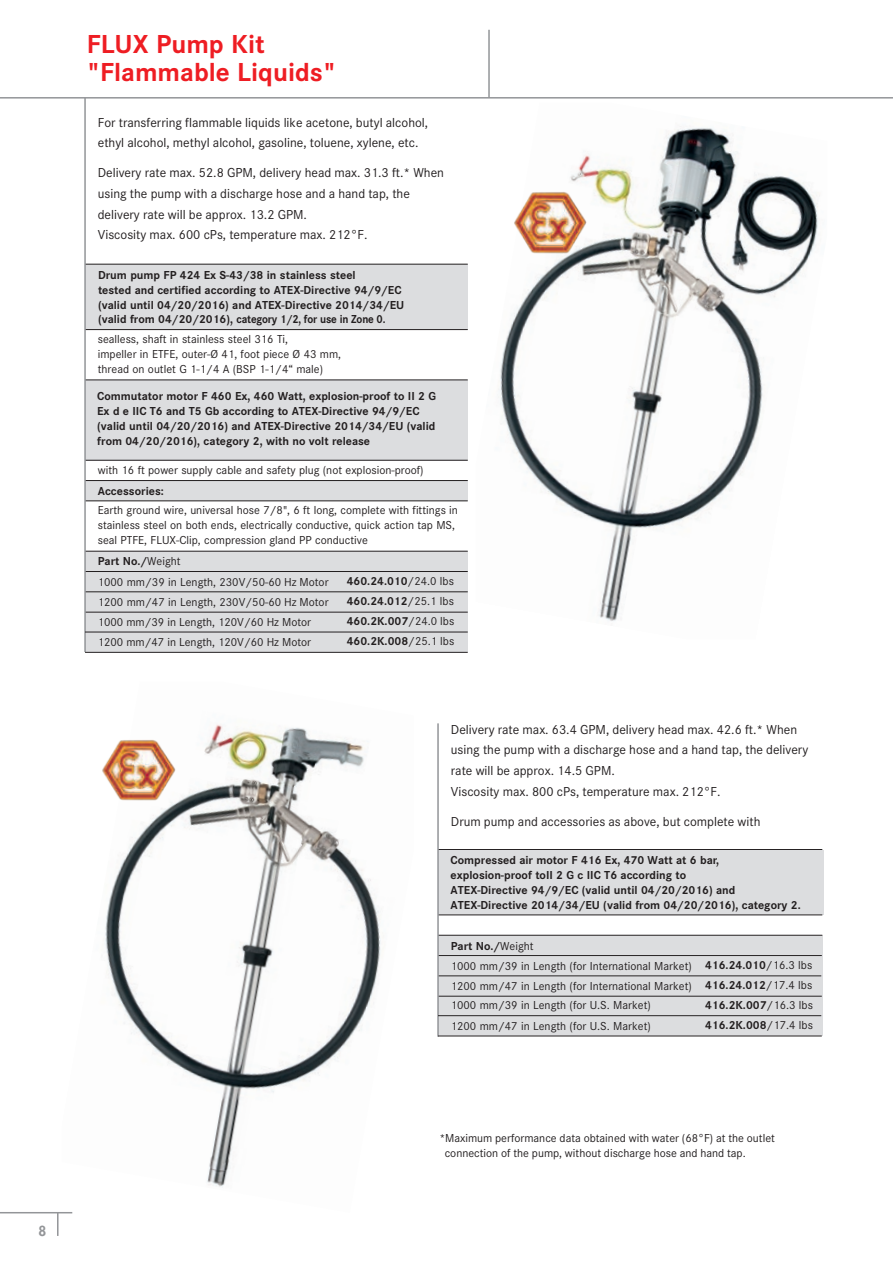
<style>
.page{position:relative;width:893px;height:1263px;background:#fff}
.page>*{position:absolute;margin:0;border:0;box-sizing:border-box;transform-origin:0 0}
.t1{font:700 27px/28.5px "Corporate S";color:#ee1d23}
.t2{font:13.5px/20.7px "Corporate S";color:#231f20}
.t3{font:800 13.5px "Futura Std";color:#939598}
.t4{font:12px/15px "Corporate S";color:#231f20}
.t5{font:700 12px/15px "Corporate S";color:#231f20}
.s1{font-weight:700}
.s2{font-weight:400}
</style>
<div class="page">
<hr style="left:0;top:1212px;width:72px;height:1px;background:#939598">
<hr style="left:57px;top:1213px;width:2px;height:23px;background:#939598">
<hr style="left:0;top:97px;width:893px;height:2px;background:#939598">
<hr style="left:488px;top:30px;width:2px;height:68px;background:#939598">
<img style="left:72px;top:724px;width:309px;height:489px">
<div style="left:85px;top:265px;width:383px;height:65px;background:#dcdddf"></div>
<div style="left:85px;top:380px;width:383px;height:80px;background:#dcdddf"></div>
<div style="left:85px;top:481px;width:383px;height:20px;background:#dcdddf"></div>
<div style="left:85px;top:551px;width:383px;height:101px;background:#dcdddf"></div>
<hr style="left:85px;top:264px;width:383px;height:1px;background:#231f20">
<hr style="left:85px;top:329px;width:383px;height:1px;background:#231f20">
<hr style="left:85px;top:380px;width:383px;height:1px;background:#231f20">
<hr style="left:85px;top:460px;width:383px;height:1px;background:#231f20">
<hr style="left:85px;top:480px;width:383px;height:1px;background:#231f20">
<hr style="left:85px;top:501px;width:383px;height:1px;background:#231f20">
<hr style="left:85px;top:551px;width:383px;height:1px;background:#231f20">
<hr style="left:85px;top:571px;width:383px;height:1px;background:#231f20">
<hr style="left:85px;top:591px;width:383px;height:1px;background:#231f20">
<hr style="left:85px;top:612px;width:383px;height:1px;background:#231f20">
<div style="left:438px;top:850px;width:385px;height:65px;background:#dcdddf"></div>
<div style="left:438px;top:935px;width:384px;height:101px;background:#dcdddf"></div>
<hr style="left:438px;top:849px;width:384px;height:1px;background:#231f20">
<hr style="left:438px;top:915px;width:384px;height:1px;background:#231f20">
<hr style="left:438px;top:935px;width:384px;height:1px;background:#231f20">
<hr style="left:438px;top:955px;width:384px;height:1px;background:#231f20">
<hr style="left:438px;top:975px;width:383px;height:1px;background:#231f20">
<hr style="left:438px;top:996px;width:384px;height:1px;background:#231f20">
<hr style="left:84px;top:98px;width:2px;height:554px;background:#939598">
<hr style="left:437px;top:723px;width:2px;height:314px;background:#939598">
<img style="left:498px;top:126px;width:322px;height:495px">
<img style="left:100px;top:738px;width:77px;height:65px">
<img style="left:511px;top:190px;width:77px;height:65px">
<hr style="left:85px;top:632px;width:383px;height:1px;background:#231f20">
<hr style="left:85px;top:652px;width:383px;height:1px;background:#231f20">
<hr style="left:438px;top:1015px;width:383px;height:1px;background:#231f20">
<hr style="left:438px;top:1036px;width:384px;height:1px;background:#231f20">
<p class="t3" style="left:38px;top:1223px;width:9px">8</p>
<h1 class="t1" style="left:87px;top:30px;width:251px">FLUX Pump Kit "Flammable Liquids"</h1>
<p class="t2" style="left:98px;top:113px;width:332px;line-height:20.2px">For transferring flammable liquids like acetone, butyl alcohol, ethyl alcohol, methyl alcohol, gasoline, toluene, xylene, etc.</p>
<p class="t2" style="left:98px;top:162px;width:348px">Delivery rate max. 52.8 GPM, delivery head max. 31.3 ft.* When using the pump with a discharge hose and a hand tap, the delivery rate will be approx. 13.2 GPM.<br>Viscosity max. 600 cPs, temperature max. 212°F.</p>
<p class="t5" style="left:98px;top:268px;width:308px">Drum pump FP 424 Ex S-43/38 in stainless steel<br>tested and certified according to ATEX-Directive 94/9/EC (valid until 04/20/2016) and ATEX-Directive 2014/34/EU (valid from 04/20/2016), category 1/2, for use in Zone 0.</p>
<p class="t4" style="left:98px;top:332px;width:245px">sealless, shaft in stainless steel 316 Ti,<br>impeller in ETFE, outer-Ø 41, foot piece Ø 43 mm, thread on outlet G 1-1/4 A (BSP 1-1/4“ male)</p>
<p class="t5" style="left:97px;top:389px;width:340px">Commutator motor F 460 Ex, 460 Watt, explosion-proof to II 2 G Ex d e IIC T6 and T5 Gb according to ATEX-Directive 94/9/EC (valid until 04/20/2016) and ATEX-Directive 2014/34/EU (valid from 04/20/2016), category 2, with no volt release</p>
<p class="t4" style="left:98px;top:462px;width:327px">with 16 ft power supply cable and safety plug (not explosion-proof)</p>
<p class="t5" style="left:98px;top:483px;width:68px">Accessories:</p>
<p class="t4" style="left:98px;top:503px;width:362px">Earth ground wire, universal hose 7/8", 6 ft long, complete with fittings in stainless steel on both ends, electrically conductive, quick action tap MS, seal PTFE, FLUX-Clip, compression gland PP conductive</p>
<p class="t4" style="left:98px;top:551px;width:232px;line-height:20.2px"><span class="s1">Part No./</span>Weight<br>1000 mm/39 in Length, 230V/50-60 Hz Motor</p>
<p class="t5" style="left:347px;top:574px;width:109px">460.24.010<span class="s2">/24.0 lbs</span></p>
<p class="t4" style="left:98px;top:594px;width:232px">1200 mm/47 in Length, 230V/50-60 Hz Motor</p>
<p class="t5" style="left:347px;top:594px;width:109px">460.24.012<span class="s2">/25.1 lbs</span></p>
<p class="t4" style="left:98px;top:614px;width:215px">1000 mm/39 in Length, 120V/60 Hz Motor</p>
<p class="t5" style="left:347px;top:614px;width:109px">460.2K.007<span class="s2">/24.0 lbs</span></p>
<p class="t4" style="left:98px;top:635px;width:215px">1200 mm/47 in Length, 120V/60 Hz Motor</p>
<p class="t5" style="left:347px;top:634px;width:109px">460.2K.008<span class="s2">/25.1 lbs</span></p>
<p class="t2" style="left:451px;top:719px;width:359px">Delivery rate max. 63.4 GPM, delivery head max. 42.6 ft.* When using the pump with a discharge hose and a hand tap, the delivery rate will be approx. 14.5 GPM.<br>Viscosity max. 800 cPs, temperature max. 212°F.</p>
<p class="t2" style="left:451px;top:811px;width:311px">Drum pump and accessories as above, but complete with</p>
<p class="t5" style="left:451px;top:853px;width:352px">Compressed air motor F 416 Ex, 470 Watt at 6 bar, explosion-proof toII 2 G c IIC T6 according to<br>ATEX-Directive 94/9/EC (valid until 04/20/2016) and ATEX-Directive 2014/34/EU (valid from 04/20/2016), category 2.</p>
<p class="t4" style="left:451px;top:936px;width:363px;line-height:20px"><span class="s1">Part No./</span>Weight<br>1000 mm/39 in Length (for International Market) <span class="s1">416.24.010</span>/16.3 lbs<br>1200 mm/47 in Length (for International Market) <span class="s1">416.24.012</span>/17.4 lbs</p>
<p class="t4" style="left:451px;top:998px;width:202px">1000 mm/39 in Length (for U.S. Market)</p>
<p class="t5" style="left:705px;top:998px;width:109px">416.2K.007<span class="s2">/16.3 lbs</span></p>
<p class="t4" style="left:451px;top:1018px;width:202px">1200 mm/47 in Length (for U.S. Market)</p>
<p class="t5" style="left:705px;top:1018px;width:109px">416.2K.008<span class="s2">/17.4 lbs</span></p>
<p class="t4" style="left:445px;top:1131px;width:332px;text-indent:-5px">* Maximum performance data obtained with water (68°F) at the outlet connection of the pump, without discharge hose and hand tap.</p>
</div>
